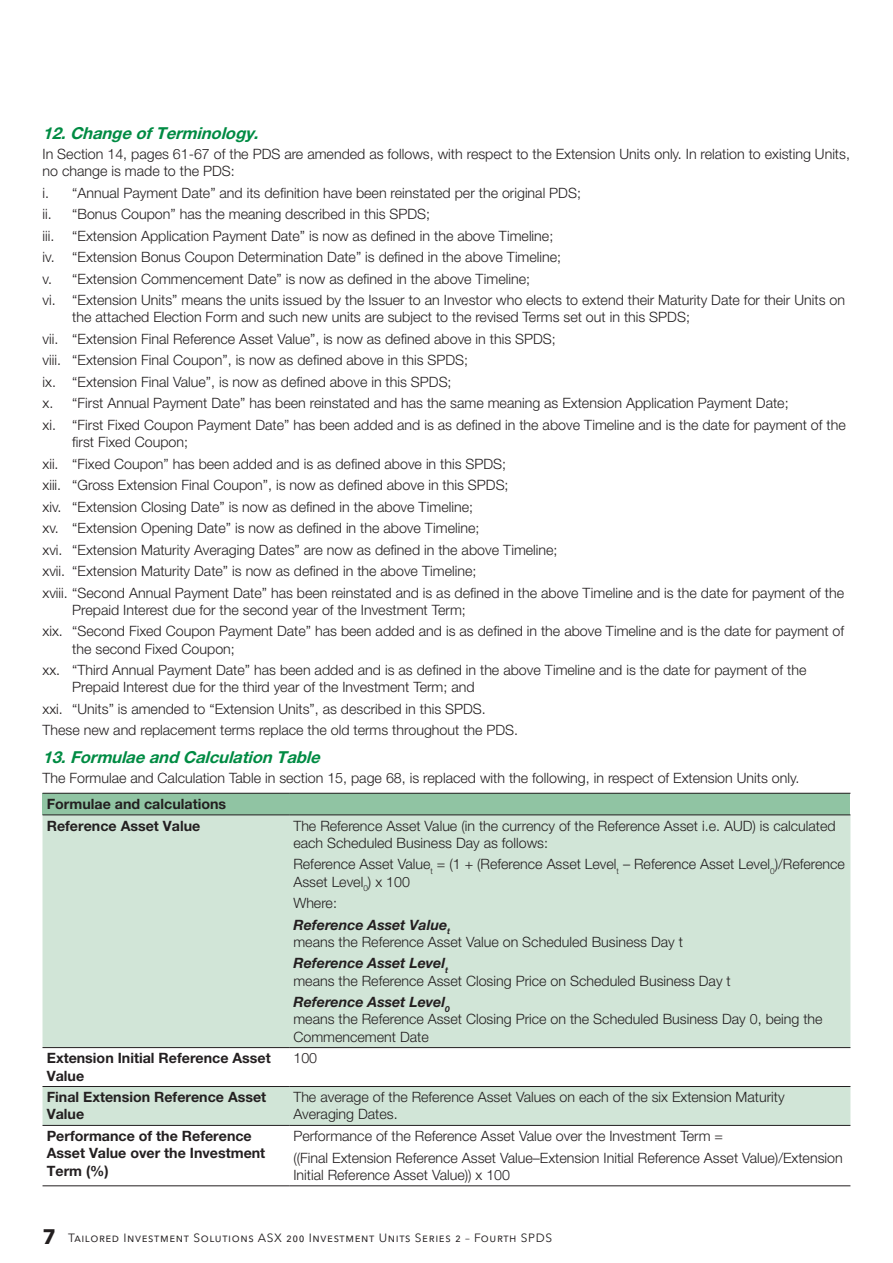
<style>
.page{position:relative;width:893px;height:1263px;background:#fff}
.page>*{position:absolute;margin:0;border:0;box-sizing:border-box;transform-origin:0 0}
.t1{font:italic 700 16.5px "Helvetica Neue LT Pro";color:#008b43}
.t2{font:300 14.25px/21.5px "Helvetica Neue LT Pro";color:#231f20}
.t3{font:700 14.25px/17.2px "Helvetica Neue LT Pro";color:#231f20}
.t4{font:italic 700 14.25px/21.5px "Helvetica Neue LT Pro";color:#231f20}
.t5{font:12px "Avenir Next";letter-spacing:.05em;color:#231f20}
.s1{font-weight:300;font-style:normal}
.s2{font-weight:700;font-style:italic}
.s3{font-weight:700;font-size:21px}
</style>
<div class="page">
<div style="left:43px;top:793px;width:807px;height:22px;background:#90c4a3"></div>
<svg style="left:43px;top:815px;width:807px;height:310px;background:#d6e7db"></svg>
<hr style="left:43px;top:793px;width:246px;height:1px;background:#231f20">
<hr style="left:289px;top:793px;width:561px;height:1px;background:#231f20">
<hr style="left:43px;top:814px;width:246px;height:1px;background:#231f20">
<hr style="left:289px;top:814px;width:561px;height:1px;background:#231f20">
<hr style="left:43px;top:1047px;width:246px;height:1px;background:#231f20">
<hr style="left:289px;top:1047px;width:561px;height:1px;background:#231f20">
<hr style="left:43px;top:1086px;width:246px;height:1px;background:#231f20">
<hr style="left:289px;top:1086px;width:561px;height:1px;background:#231f20">
<hr style="left:43px;top:1125px;width:246px;height:1px;background:#231f20">
<hr style="left:289px;top:1125px;width:561px;height:1px;background:#231f20">
<hr style="left:43px;top:1185px;width:246px;height:1px;background:#231f20">
<hr style="left:289px;top:1185px;width:561px;height:1px;background:#231f20">
<p class="t1" style="left:43px;top:123px;width:222px">12.ChangeofTerminology.</p>
<p class="t2" style="left:43px;top:145px;width:809px;line-height:17.2px">In Section 14, pages 61-67 of the PDS are amended as follows, with respect to the Extension Units only. In relation to existing Units, no change is made to the PDS:</p>
<p class="t2" style="left:43px;top:181px;width:540px">i. “Annual Payment Date” and its definition have been reinstated per the original PDS; ii. “Bonus Coupon” has the meaning described in this SPDS;<br>iii.</p>
<p class="t2" style="left:43px;top:224px;width:804px;text-indent:30px">“Extension Application Payment Date” is now as defined in the above Timeline;<br>iv. “Extension Bonus Coupon Determination Date” is defined in the above Timeline;<br>v. “Extension Commencement Date” is now as defined in the above Timeline;<br>vi. “Extension Units” means the units issued by the Issuer to an Investor who elects to extend their Maturity Date for their Units on</p>
<p class="t2" style="left:43px;top:306px;width:805px;text-indent:30px">the attached Election Form and such new units are subject to the revised Terms set out in this SPDS;<br>vii. “Extension Final Reference Asset Value”, is now as defined above in this SPDS;<br>viii. “Extension Final Coupon”, is now as defined above in this SPDS;<br>ix. “Extension Final Value”, is now as defined above in this SPDS;<br>x. “First Annual Payment Date” has been reinstated and has the same meaning as Extension Application Payment Date;<br>xi. “First Fixed Coupon Payment Date” has been added and is as defined in the above Timeline and is the date for payment of the</p>
<p class="t2" style="left:43px;top:431px;width:803px;text-indent:30px">first Fixed Coupon;<br>xii. “Fixed Coupon” has been added and is as defined above in this SPDS;<br>xiii. “Gross Extension Final Coupon”, is now as defined above in this SPDS;<br>xiv. “Extension Closing Date” is now as defined in the above Timeline;<br>xv. “Extension Opening Date” is now as defined in the above Timeline;<br>xvi. “Extension Maturity Averaging Dates” are now as defined in the above Timeline;<br>xvii. “Extension Maturity Date” is now as defined in the above Timeline;<br>xviii. “Second Annual Payment Date” has been reinstated and is as defined in the above Timeline and is the date for payment of the</p>
<p class="t2" style="left:43px;top:599px;width:803px;text-indent:30px">Prepaid Interest due for the second year of the Investment Term;<br>xix. “Second Fixed Coupon Payment Date” has been added and is as defined in the above Timeline and is the date for payment of</p>
<p class="t2" style="left:43px;top:637px;width:765px;text-indent:30px">the second Fixed Coupon;<br>xx. “Third Annual Payment Date” has been added and is as defined in the above Timeline and is the date for payment of the</p>
<p class="t2" style="left:43px;top:676px;width:477px;text-indent:30px">Prepaid Interest due for the third year of the Investment Term; and<br>xxi. “Units” is amended to “Extension Units”, as described in this SPDS.<br>These new and replacement terms replace the old terms throughout the PDS.</p>
<p class="t1" style="left:43px;top:747px;width:284px">13.Formulaeand CalculationTable</p>
<p class="t2" style="left:43px;top:766px;width:758px">The Formulae and Calculation Table in section 15, page 68, is replaced with the following, in respect of Extension Units only.</p>
<p class="t3" style="left:47px;top:793px;width:181px;line-height:21.6px">Formulae and calculations<br>Reference Asset Value</p>
<p class="t2" style="left:293px;top:817px;width:544px;line-height:17.2px">The Reference Asset Value (in the currency of the Reference Asset i.e. AUD) is calculated each Scheduled Business Day as follows:</p>
<p class="t2" style="left:293px;top:855px;width:553px;line-height:17.2px">Reference Asset Value<sub>t</sub> = (1 + (Reference Asset Level<sub>t</sub> – Reference Asset Level<sub>0</sub>)/Reference<br>Asset Level<sub>0</sub>) x 100</p>
<p class="t4" style="left:293px;top:892px;width:158px"><span class="s1">Where:<br></span>Reference Asset Value<sub>t</sub></p>
<p class="t2" style="left:293px;top:931px;width:391px">means the Reference Asset Value on Scheduled Business Day t<br><span class="s2">Reference Asset Level</span><sub>t</sub></p>
<p class="t2" style="left:293px;top:969px;width:439px">means the Reference Asset Closing Price on Scheduled Business Day t<br><span class="s2">Reference Asset Level</span><sub>0</sub></p>
<p class="t2" style="left:293px;top:1010px;width:531px;line-height:17.2px">means the Reference Asset Closing Price on the Scheduled Business Day 0, being the<br>Commencement Date</p>
<p class="t3" style="left:47px;top:1049px;width:225px">Extension Initial Reference Asset<br>Value</p>
<p class="t2" style="left:293px;top:1047px;width:25px">100</p>
<p class="t3" style="left:47px;top:1088px;width:221px">Final Extension Reference Asset<br>Value</p>
<p class="t2" style="left:293px;top:1088px;width:493px;line-height:17.2px">The average of the Reference Asset Values on each of the six Extension Maturity<br>Averaging Dates.</p>
<p class="t3" style="left:47px;top:1127px;width:220px">Performance of the Reference<br>Asset Value over the Investment<br>Term (%)</p>
<p class="t2" style="left:293px;top:1125px;width:551px">Performance of the Reference Asset Value over the Investment Term =<br>((Final Extension Reference Asset Value–Extension Initial Reference Asset Value)/Extension</p>
<p class="t2" style="left:293px;top:1164px;width:218px">Initial Reference Asset Value)) x 100</p>
<p class="t5" style="left:43px;top:1227px;width:511px"><span class="s3">7</span> Tailored Investment Solutions ASX 200 Investment Units Series 2 – Fourth SPDS</p>
</div>
